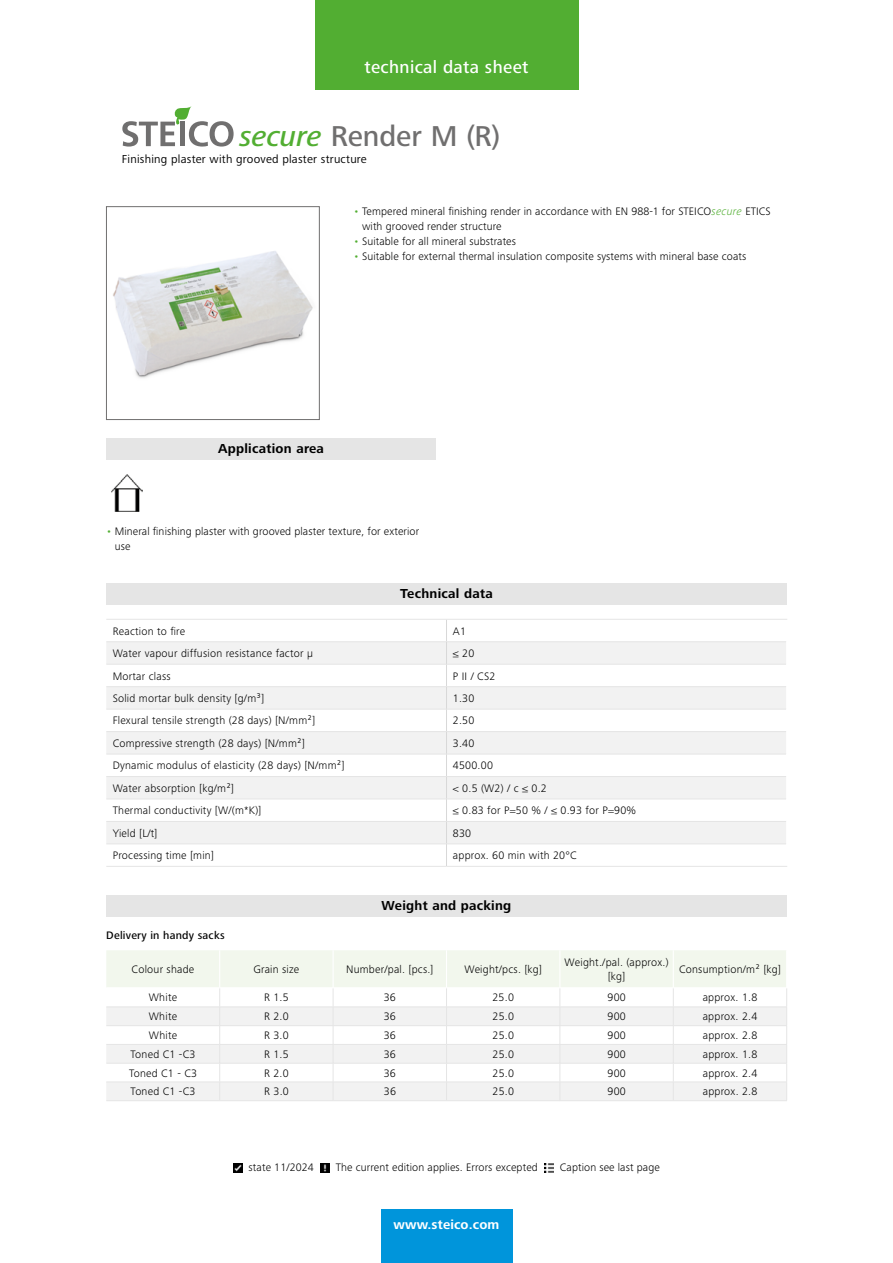
<style>
.page{position:relative;width:893px;height:1263px;background:#fff}
.page>*{position:absolute;margin:0;border:0;box-sizing:border-box;transform-origin:0 0}
.t1{font:500 29.7px "Frutiger Next LTW1 G";letter-spacing:-.005em;color:#706f6f}
.t2{font:500 18px "Frutiger Next LTW1 G";letter-spacing:.02em;color:#fff}
.t3{font:700 13.5px "Frutiger Next LTW1 G";letter-spacing:.02em;color:#000}
.t4{font:700 13.5px "Frutiger Next LTW1 G";letter-spacing:.01em;color:#fff}
.t5{font:12px "Frutiger Next LTW1 G";letter-spacing:.02em;color:#000}
.t6{font:300 11.25px/15px "Frutiger Next LTW1 G";letter-spacing:.02em;color:#000}
.t7{font:500 11.25px "Frutiger Next LTW1 G";letter-spacing:.02em;color:#000}
.s1{font-style:italic;color:#52ae32}
.s2{color:#52ae32}
</style>
<div class="page">
<svg style="left:122px;top:106px;width:112px;height:41px"></svg>
<img style="left:113px;top:251px;width:200px;height:127px">
<div style="left:106px;top:206px;width:213px;height:214px;border:1px solid #706f6f"></div>
<div style="left:106px;top:438px;width:330px;height:21px;background:#e5e5e5"></div>
<img style="left:112px;top:474px;width:31px;height:38px">
<div style="left:106px;top:583px;width:681px;height:22px;background:#e5e5e5"></div>
<svg style="left:106px;top:642px;width:680px;height:202px;fill:#f2f2f2"></svg>
<hr style="left:106px;top:641px;width:340px;height:1px;background:#e5e5e5">
<hr style="left:446px;top:641px;width:340px;height:1px;background:#e5e5e5">
<hr style="left:106px;top:664px;width:340px;height:1px;background:#e5e5e5">
<hr style="left:446px;top:664px;width:340px;height:1px;background:#e5e5e5">
<hr style="left:106px;top:686px;width:340px;height:1px;background:#e5e5e5">
<hr style="left:446px;top:686px;width:340px;height:1px;background:#e5e5e5">
<hr style="left:106px;top:709px;width:340px;height:1px;background:#e5e5e5">
<hr style="left:446px;top:709px;width:340px;height:1px;background:#e5e5e5">
<hr style="left:106px;top:731px;width:340px;height:1px;background:#e5e5e5">
<hr style="left:446px;top:731px;width:340px;height:1px;background:#e5e5e5">
<hr style="left:106px;top:754px;width:340px;height:1px;background:#e5e5e5">
<hr style="left:446px;top:754px;width:340px;height:1px;background:#e5e5e5">
<hr style="left:106px;top:776px;width:340px;height:1px;background:#e5e5e5">
<hr style="left:446px;top:776px;width:340px;height:1px;background:#e5e5e5">
<hr style="left:106px;top:799px;width:340px;height:1px;background:#e5e5e5">
<hr style="left:446px;top:799px;width:340px;height:1px;background:#e5e5e5">
<hr style="left:106px;top:821px;width:340px;height:1px;background:#e5e5e5">
<hr style="left:446px;top:821px;width:340px;height:1px;background:#e5e5e5">
<hr style="left:106px;top:844px;width:340px;height:1px;background:#e5e5e5">
<hr style="left:446px;top:844px;width:340px;height:1px;background:#e5e5e5">
<svg style="left:446px;top:620px;width:1px;height:246px"></svg>
<hr style="left:106px;top:619px;width:340px;height:1px;background:#e5e5e5">
<hr style="left:446px;top:619px;width:341px;height:1px;background:#e5e5e5">
<hr style="left:106px;top:866px;width:340px;height:1px;background:#e5e5e5">
<hr style="left:446px;top:866px;width:341px;height:1px;background:#e5e5e5">
<div style="left:106px;top:895px;width:681px;height:21px;background:#e5e5e5"></div>
<svg style="left:106px;top:950px;width:681px;height:150px"></svg>
<hr style="left:106px;top:1100px;width:114px;height:1px;background:#e5e5e5">
<hr style="left:220px;top:1100px;width:113px;height:1px;background:#e5e5e5">
<hr style="left:333px;top:1100px;width:113px;height:1px;background:#e5e5e5">
<hr style="left:446px;top:1100px;width:114px;height:1px;background:#e5e5e5">
<hr style="left:560px;top:1100px;width:113px;height:1px;background:#e5e5e5">
<hr style="left:673px;top:1100px;width:114px;height:1px;background:#e5e5e5">
<div style="left:315px;top:0;width:263px;height:89px;background:#52ae32"></div>
<div style="left:381px;top:1210px;width:131px;height:53px;background:#0095db"></div>
<svg style="left:233px;top:1163px;width:9px;height:9px"></svg>
<svg style="left:320px;top:1163px;width:10px;height:9px"></svg>
<svg style="left:544px;top:1163px;width:10px;height:9px"></svg>
<h2 class="t2" style="left:364px;top:56px;width:166px">technical data sheet</h2>
<h1 class="t1" style="left:239px;top:119px;width:262px"><span class="s1">secure</span> Render M (R)</h1>
<p class="t5" style="left:122px;top:152px;width:246px">Finishing plaster with grooved plaster structure</p>
<p class="t6" style="left:362px;top:203px;width:410px;text-indent:-9px"><span class="s2">•</span> Tempered mineral finishing render in accordance with EN 988-1 for STEICO<span class="s1">secure</span> ETICS with grooved render structure</p>
<p class="t6" style="left:353px;top:233px;width:164px"><span class="s2">•</span> Suitable for all mineral substrates</p>
<p class="t6" style="left:353px;top:248px;width:394px"><span class="s2">•</span> Suitable for external thermal insulation composite systems with mineral base coats</p>
<p class="t3" style="left:218px;top:441px;width:107px">Application area</p>
<p class="t6" style="left:115px;top:524px;width:306px;text-indent:-9px"><span class="s2">•</span> Mineral finishing plaster with grooved plaster texture, for exterior use</p>
<p class="t3" style="left:400px;top:586px;width:94px">Technical data</p>
<p class="t6" style="left:113px;top:623px;width:74px">Reaction to fire</p>
<p class="t6" style="left:453px;top:623px;width:15px">A1</p>
<p class="t6" style="left:113px;top:646px;width:202px">Water vapour diffusion resistance factor µ</p>
<p class="t6" style="left:453px;top:646px;width:23px">≤ 20</p>
<p class="t6" style="left:113px;top:668px;width:60px">Mortar class</p>
<p class="t6" style="left:453px;top:668px;width:44px">P II / CS2</p>
<p class="t6" style="left:113px;top:691px;width:153px">Solid mortar bulk density [g/m³]</p>
<p class="t6" style="left:453px;top:691px;width:23px">1.30</p>
<p class="t6" style="left:113px;top:713px;width:204px">Flexural tensile strength (28 days) [N/mm²]</p>
<p class="t6" style="left:453px;top:713px;width:23px">2.50</p>
<p class="t6" style="left:113px;top:736px;width:194px">Compressive strength (28 days) [N/mm²]</p>
<p class="t6" style="left:453px;top:736px;width:23px">3.40</p>
<p class="t6" style="left:113px;top:758px;width:233px">Dynamic modulus of elasticity (28 days) [N/mm²]</p>
<p class="t6" style="left:453px;top:758px;width:42px">4500.00</p>
<p class="t6" style="left:113px;top:780px;width:123px">Water absorption [kg/m²]</p>
<p class="t6" style="left:453px;top:780px;width:95px">&lt; 0.5 (W2) / c ≤ 0.2</p>
<p class="t6" style="left:113px;top:803px;width:150px">Thermal conductivity [W/(m*K)]</p>
<p class="t6" style="left:453px;top:803px;width:185px">≤ 0.83 for P=50 % / ≤ 0.93 for P=90%</p>
<p class="t6" style="left:113px;top:825px;width:46px">Yield [L/t]</p>
<p class="t6" style="left:453px;top:825px;width:20px">830</p>
<p class="t6" style="left:113px;top:848px;width:103px">Processing time [min]</p>
<p class="t6" style="left:453px;top:848px;width:125px">approx. 60 min with 20°C</p>
<p class="t3" style="left:382px;top:898px;width:131px">Weight and packing</p>
<p class="t7" style="left:106px;top:929px;width:120px">Delivery in handy sacks</p>
<p class="t6" style="left:132px;top:962px;width:64px">Colour shade</p>
<p class="t6" style="left:253px;top:962px;width:47px">Grain size</p>
<p class="t6" style="left:346px;top:962px;width:89px">Number/pal. [pcs.]</p>
<p class="t6" style="left:464px;top:962px;width:79px">Weight/pcs. [kg]</p>
<p class="t6" style="left:565px;top:956px;width:106px;line-height:13.5px;text-align:center">Weight./pal. (approx.) [kg]</p>
<p class="t6" style="left:679px;top:962px;width:103px">Consumption/m² [kg]</p>
<p class="t6" style="left:149px;top:990px;width:30px">White</p>
<p class="t6" style="left:264px;top:990px;width:26px">R 1.5</p>
<p class="t6" style="left:384px;top:990px;width:14px">36</p>
<p class="t6" style="left:492px;top:990px;width:23px">25.0</p>
<p class="t6" style="left:607px;top:990px;width:20px">900</p>
<p class="t6" style="left:703px;top:990px;width:56px">approx. 1.8</p>
<p class="t6" style="left:149px;top:1009px;width:30px">White</p>
<p class="t6" style="left:264px;top:1009px;width:26px">R 2.0</p>
<p class="t6" style="left:384px;top:1009px;width:14px">36</p>
<p class="t6" style="left:492px;top:1009px;width:23px">25.0</p>
<p class="t6" style="left:607px;top:1009px;width:20px">900</p>
<p class="t6" style="left:703px;top:1009px;width:56px">approx. 2.4</p>
<p class="t6" style="left:149px;top:1028px;width:30px">White</p>
<p class="t6" style="left:264px;top:1028px;width:26px">R 3.0</p>
<p class="t6" style="left:384px;top:1028px;width:14px">36</p>
<p class="t6" style="left:492px;top:1028px;width:23px">25.0</p>
<p class="t6" style="left:607px;top:1028px;width:20px">900</p>
<p class="t6" style="left:703px;top:1028px;width:56px">approx. 2.8</p>
<p class="t6" style="left:131px;top:1046px;width:66px">Toned C1 -C3</p>
<p class="t6" style="left:264px;top:1046px;width:26px">R 1.5</p>
<p class="t6" style="left:384px;top:1046px;width:14px">36</p>
<p class="t6" style="left:492px;top:1046px;width:23px">25.0</p>
<p class="t6" style="left:607px;top:1046px;width:20px">900</p>
<p class="t6" style="left:703px;top:1046px;width:56px">approx. 1.8</p>
<p class="t6" style="left:129px;top:1065px;width:70px">Toned C1 - C3</p>
<p class="t6" style="left:264px;top:1065px;width:26px">R 2.0</p>
<p class="t6" style="left:384px;top:1065px;width:14px">36</p>
<p class="t6" style="left:492px;top:1065px;width:23px">25.0</p>
<p class="t6" style="left:607px;top:1065px;width:20px">900</p>
<p class="t6" style="left:703px;top:1065px;width:56px">approx. 2.4</p>
<p class="t6" style="left:131px;top:1084px;width:66px">Toned C1 -C3</p>
<p class="t6" style="left:264px;top:1084px;width:26px">R 3.0</p>
<p class="t6" style="left:384px;top:1084px;width:14px">36</p>
<p class="t6" style="left:492px;top:1084px;width:23px">25.0</p>
<p class="t6" style="left:607px;top:1084px;width:20px">900</p>
<p class="t6" style="left:703px;top:1084px;width:56px">approx. 2.8</p>
<p class="t6" style="left:249px;top:1160px;width:67px">state 11/2024</p>
<p class="t6" style="left:336px;top:1160px;width:204px">The current edition applies. Errors excepted</p>
<p class="t6" style="left:560px;top:1160px;width:101px">Caption see last page</p>
<p class="t4" style="left:394px;top:1217px;width:107px">www.steico.com</p>
</div>
